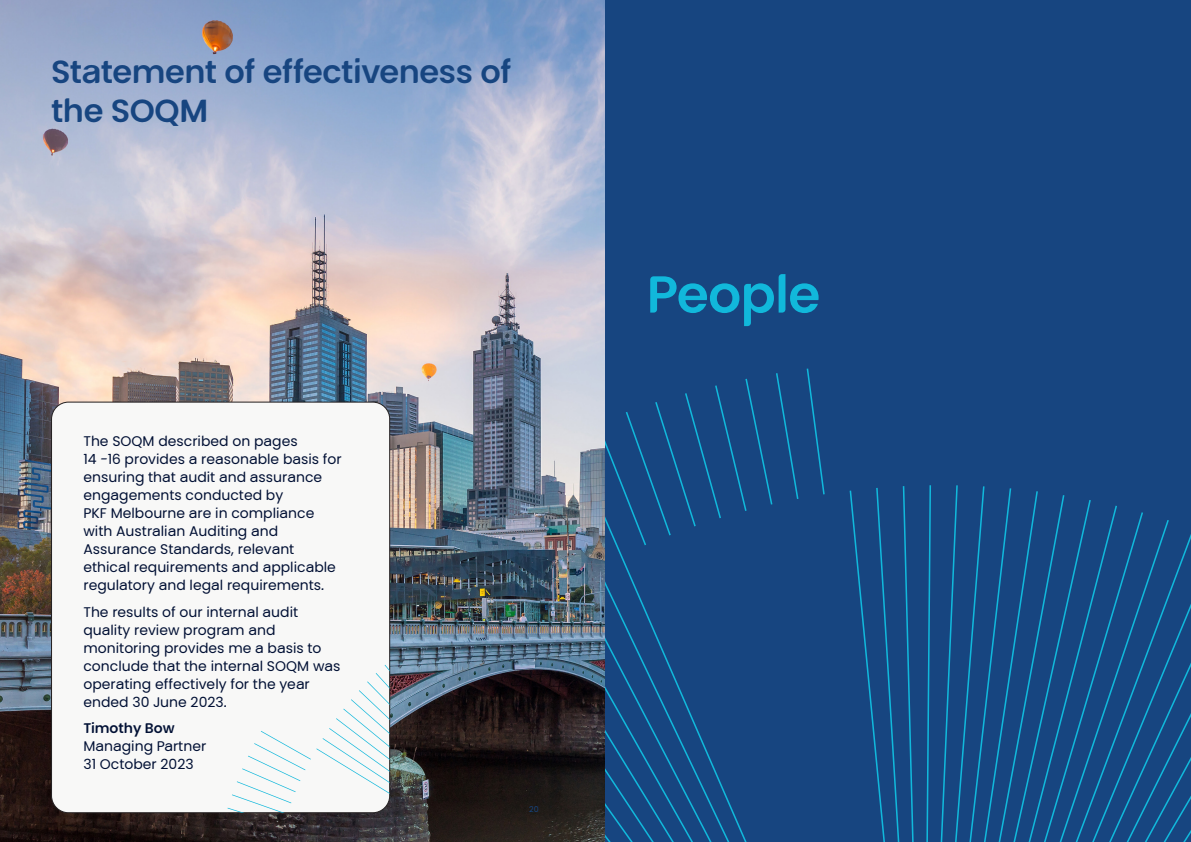
<style>
.page{position:relative;width:1191px;height:842px;background:#fff}
.page>*{position:absolute;margin:0;border:0;box-sizing:border-box;transform-origin:0 0}
.chapter-heading{font:700 52px "PKF Global Sans";letter-spacing:-.015em;color:#11b8db}
.chapter-heading-2{font:700 32px/38.4px "PKF Global Sans";letter-spacing:-.015em;color:#174580}
.body{font:14px/18px "PKF Global Sans";color:#021135}
.t1{font:8px "PKF Global Sans";color:#174580}
.s1{font-weight:700}
</style>
<div class="page">
<div style="left:587px;top:0;width:604px;height:842px;background:#174580"></div>
<svg style="left:604px;top:584px;width:143px;height:258px"></svg>
<svg style="left:806px;top:369px;width:18px;height:125px"></svg>
<svg style="left:604px;top:373px;width:194px;height:172px"></svg>
<svg style="left:849px;top:485px;width:342px;height:357px"></svg>
<img style="left:0;top:0;width:604px;height:842px">
<div style="left:52px;top:402px;width:338px;height:411px;background:#f8f8f7;border-radius:17px"></div>
<svg style="left:227px;top:665px;width:163px;height:148px"></svg>
<p class="chapter-heading-2" style="left:51px;top:53px;width:462px">Statement of effectiveness of the SOQM</p>
<p class="body" style="left:83px;top:432px;width:260px">The SOQM described on pages<br>14 -16 provides a reasonable basis for ensuring that audit and assurance engagements conducted by<br>PKF Melbourne are in compliance with Australian Auditing and<br>Assurance Standards, relevant ethical requirements and applicable regulatory and legal requirements.</p>
<p class="body" style="left:83px;top:603px;width:258px">The results of our internal audit quality review program and monitoring provides me a basis to conclude that the internal SOQM was operating effectively for the year ended 30 June 2023.</p>
<p class="body" style="left:83px;top:719px;width:124px"><span class="s1">Timothy Bow<br></span>Managing Partner<br>31 October 2023</p>
<p class="t1" style="left:529px;top:804px;width:11px">20</p>
<p class="chapter-heading" style="left:646px;top:262px;width:175px">People</p>
</div>
